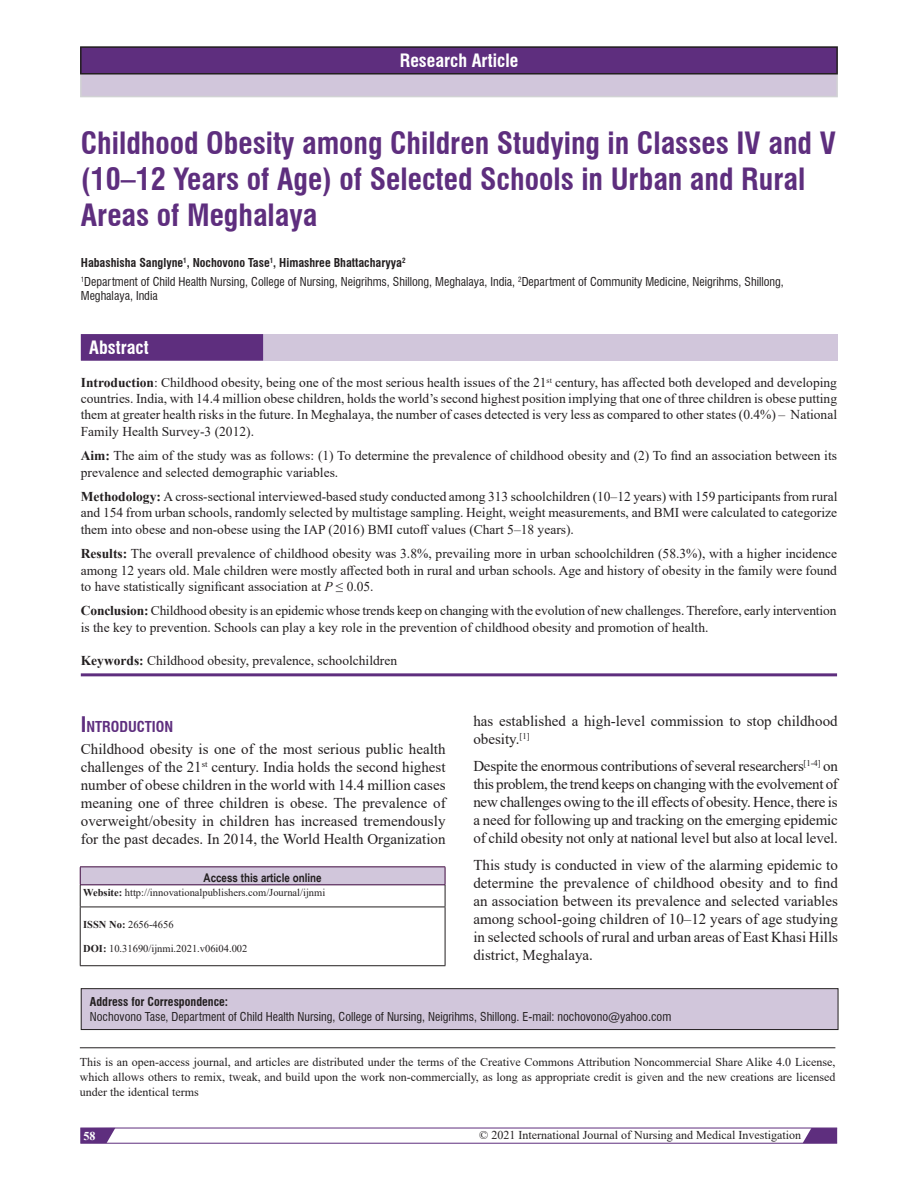
<style>
.page{position:relative;width:918px;height:1188px;background:#fff}
.page>*{position:absolute;margin:0;border:0;box-sizing:border-box;transform-origin:0 0}
.AT{font:700 condensed 30px/36px "Swiss 721 BT";color:#5e2e7e}
.AH{font:700 condensed 18px "Swiss 721 BT";color:#fff}
.ABSH{font:700 condensed 18px "Swiss 721 BT";color:#fff}
.TX{font:15px/18.1px "Times New Roman";color:#231f20;text-align:justify}
.t1{font:700 condensed 14.7px "Swiss 721 BT";color:#5e2e7e}
.ABS{font:13.5px/16.2px "Times New Roman";color:#231f20;text-align:justify}
.KWD{font:13.5px "Times New Roman";color:#231f20}
.OPEN_Acess{font:12px/15px "Times New Roman";color:#231f20;text-align:justify}
.AFF{font:condensed 12px/14.4px "Swiss 721 BT";color:#231f20}
.ADD{font:condensed 12px/14.4px "Swiss 721 BT";color:#231f20}
.AU{font:700 condensed 12px "Swiss 721 BT";color:#231f20}
.AAO{font:700 12px "Arial Narrow";color:#231f20}
.t2{font:700 12px "Times New Roman";color:#fff}
.Web{font:10.5px "Times New Roman";color:#231f20}
.s1{font-weight:700}
.s2{font-style:italic}
.s3{font-size:21px}
</style>
<div class="page">
<svg style="left:80px;top:1128px;width:758px;height:16px"></svg>
<div style="left:80px;top:46px;width:758px;height:51px;background:#d1c6db;border:2px solid #d1d2d4"></div>
<div style="left:81px;top:47px;width:756px;height:27px;background:#5e2e7e"></div>
<div style="left:80px;top:46px;width:758px;height:29px;border:2px solid #231f20"></div>
<hr style="left:81px;top:673px;width:756px;height:3px;background:#5e2e7e">
<div style="left:81px;top:334px;width:756px;height:27px;background:#d1c6db"></div>
<div style="left:81px;top:334px;width:182px;height:27px;background:#5e2e7e"></div>
<div style="left:80px;top:867px;width:365px;height:18px;background:#d1c6db"></div>
<hr style="left:80px;top:885px;width:365px;height:1px;background:#3e083e">
<svg style="left:80px;top:867px;width:1px;height:40px"></svg>
<hr style="left:80px;top:907px;width:365px;height:1px;background:#231f20">
<hr style="left:80px;top:907px;width:1px;height:58px;background:#231f20">
<hr style="left:445px;top:907px;width:1px;height:58px;background:#231f20">
<hr style="left:80px;top:965px;width:365px;height:1px;background:#231f20">
<hr style="left:80px;top:866px;width:365px;height:1px;background:#3e083e">
<svg style="left:445px;top:867px;width:1px;height:40px"></svg>
<div style="left:81px;top:989px;width:757px;height:41px;background:#d1c6db"></div>
<div style="left:81px;top:988px;width:757px;height:42px;border:1px solid #231f20"></div>
<hr style="left:80px;top:1047px;width:755px;height:1px;background:#231f20">
<p class="AH" style="left:400px;top:50px;width:120px">Research Article</p>
<p class="AT" style="left:81px;top:125px;width:757px">Childhood Obesity among Children Studying in Classes IV and V (10–12 Years of Age) of Selected Schools in Urban and Rural<br>Areas of Meghalaya</p>
<p class="AU" style="left:81px;top:255px;width:326px">Habashisha Sanglyne<sup>1</sup>, Nochovono Tase<sup>1</sup>, Himashree Bhattacharyya<sup>2</sup></p>
<p class="AFF" style="left:81px;top:274px;width:705px"><sup>1</sup>Department of Child Health Nursing, College of Nursing, Neigrihms, Shillong, Meghalaya, India, <sup>2</sup>Department of Community Medicine, Neigrihms, Shillong,<br>Meghalaya, India</p>
<p class="ABSH" style="left:89px;top:337px;width:61px">Abstract</p>
<p class="ABS" style="left:81px;top:374px;width:758px"><span class="s1">Introduction</span>: Childhood obesity, being one of the most serious health issues of the 21<sup>st</sup> century, has affected both developed and developing countries. India, with 14.4 million obese children, holds the world’s second highest position implying that one of three children is obese putting them at greater health risks in the future. In Meghalaya, the number of cases detected is very less as compared to other states (0.4%) – National Family Health Survey-3 (2012).</p>
<p class="ABS" style="left:81px;top:447px;width:758px"><span class="s1">Aim:</span> The aim of the study was as follows: (1) To determine the prevalence of childhood obesity and (2) To find an association between its prevalence and selected demographic variables.</p>
<p class="ABS" style="left:81px;top:488px;width:758px"><span class="s1">Methodology:</span> A cross-sectional interviewed-based study conducted among 313 schoolchildren (10–12 years) with 159 participants from rural and 154 from urban schools, randomly selected by multistage sampling. Height, weight measurements, and BMI were calculated to categorize them into obese and non-obese using the IAP (2016) BMI cutoff values (Chart 5–18 years).</p>
<p class="ABS" style="left:81px;top:545px;width:758px"><span class="s1">Results:</span> The overall prevalence of childhood obesity was 3.8%, prevailing more in urban schoolchildren (58.3%), with a higher incidence among 12 years old. Male children were mostly affected both in rural and urban schools. Age and history of obesity in the family were found to have statistically significant association at <span class="s2">P</span> ≤ 0.05.</p>
<p class="ABS" style="left:81px;top:602px;width:757px"><span class="s1">Conclusion:</span> Childhood obesity is an epidemic whose trends keep on changing with the evolution of new challenges. Therefore, early intervention is the key to prevention. Schools can play a key role in the prevention of childhood obesity and promotion of health.</p>
<p class="KWD" style="left:81px;top:651px;width:318px"><span class="s1">Keywords:</span> Childhood obesity, prevalence, schoolchildren</p>
<h1 class="t1" style="left:81px;top:718px;width:94px"><span class="s3">I</span>NTRODUCTION</h1>
<p class="TX" style="left:81px;top:740px;width:366px">Childhood obesity is one of the most serious public health challenges of the 21<sup>st</sup> century. India holds the second highest number of obese children in the world with 14.4 million cases meaning one of three children is obese. The prevalence of overweight/obesity in children has increased tremendously for the past decades. In 2014, the World Health Organization</p>
<p class="AAO" style="left:204px;top:868px;width:120px">Access this article online</p>
<p class="Web" style="left:83px;top:885px;width:244px"><span class="s1">Website:</span> http://innovationalpublishers.com/Journal/ijnmi</p>
<p class="Web" style="left:83px;top:917px;width:92px"><span class="s1">ISSN No:</span> 2656-4656</p>
<p class="Web" style="left:83px;top:941px;width:166px"><span class="s1">DOI:</span> 10.31690/ijnmi.2021.v06i04.002</p>
<p class="TX" style="left:473px;top:712px;width:366px">has established a high-level commission to stop childhood obesity.<sup>[1]</sup></p>
<p class="TX" style="left:473px;top:756px;width:366px">Despite the enormous contributions of several researchers<sup>[1-4]</sup> on this problem, the trend keeps on changing with the evolvement of new challenges owing to the ill effects of obesity. Hence, there is a need for following up and tracking on the emerging epidemic of child obesity not only at national level but also at local level.</p>
<p class="TX" style="left:473px;top:855px;width:366px">This study is conducted in view of the alarming epidemic to determine the prevalence of childhood obesity and to find an association between its prevalence and selected variables among school-going children of 10–12 years of age studying in selected schools of rural and urban areas of East Khasi Hills district, Meghalaya.</p>
<p class="ADD" style="left:90px;top:995px;width:583px"><span class="s1">Address for Correspondence:<br></span>Nochovono Tase, Department of Child Health Nursing, College of Nursing, Neigrihms, Shillong. E-mail: nochovono@yahoo.com</p>
<p class="OPEN_Acess" style="left:80px;top:1054px;width:757px">This is an open-access journal, and articles are distributed under the terms of the Creative Commons Attribution Noncommercial Share Alike 4.0 License, which allows others to remix, tweak, and build upon the work non-commercially, as long as appropriate credit is given and the new creations are licensed under the identical terms</p>
<p class="t2" style="left:84px;top:1127px;width:13px">58</p>
<p class="OPEN_Acess" style="left:479px;top:1127px;width:323px">© 2021 International Journal of Nursing and Medical Investigation</p>
</div>
